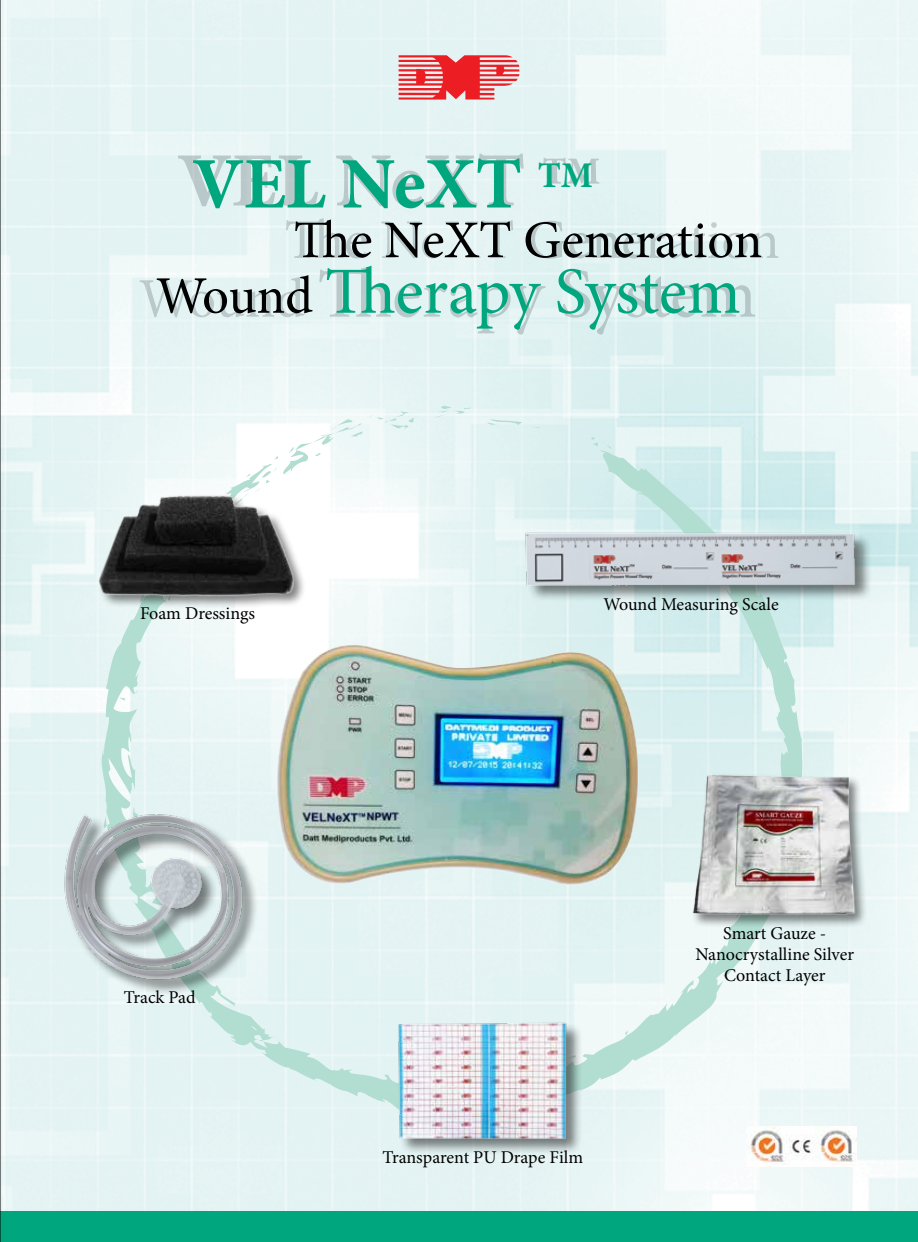
<style>
.page{position:relative;width:918px;height:1242px;background:#fff}
.page>*{position:absolute;margin:0;border:0;box-sizing:border-box;transform-origin:0 0}
.t1{font:700 72.6px "Minion Pro";color:#00a77e}
.t2{font:66px "Minion Pro";letter-spacing:-.005em;color:#00a77e}
.t3{font:52.8px "Minion Pro";color:#000}
.t4{font:18px/21px "Minion Pro";color:#000;text-align:center}
.s1{font-size:52.8px;color:#000}
</style>
<div class="page">
<img style="left:1px;top:0;width:917px;height:1211px">
<div style="left:0;top:1211px;width:918px;height:31px;background:#00a77e"></div>
<img style="left:746px;top:1126px;width:110px;height:41px">
<svg style="left:399px;top:55px;width:120px;height:45px;background:#e97075"></svg>
<svg style="left:178px;top:154px;width:421px;height:52px;background:#d8e7e7"></svg>
<svg style="left:286px;top:218px;width:492px;height:41px;background:#dbe9ea"></svg>
<svg style="left:140px;top:267px;width:615px;height:68px;background:#dcecec"></svg>
<svg style="left:487px;top:419px;width:35px;height:6px"></svg>
<svg style="left:435px;top:406px;width:40px;height:12px"></svg>
<svg style="left:102px;top:450px;width:702px;height:668px;fill:#e3f3f3"></svg>
<svg style="left:272px;top:1035px;width:5px;height:5px"></svg>
<svg style="left:625px;top:1031px;width:3px;height:5px"></svg>
<svg style="left:135px;top:689px;width:3px;height:4px"></svg>
<svg style="left:234px;top:411px;width:183px;height:94px"></svg>
<svg style="left:119px;top:697px;width:6px;height:4px"></svg>
<svg style="left:606px;top:444px;width:6px;height:5px"></svg>
<svg style="left:590px;top:436px;width:8px;height:11px"></svg>
<div style="left:526px;top:532px;width:346px;height:70px;background:#000;opacity:.5"></div>
<img style="left:521px;top:526px;width:339px;height:64px">
<div style="left:398px;top:1023px;width:185px;height:133px;background:#000;opacity:.5"></div>
<img style="left:395px;top:1018px;width:175px;height:126px">
<div style="left:64px;top:814px;width:195px;height:182px;background:#000;opacity:.5"></div>
<img style="left:57px;top:807px;width:192px;height:177px">
<div style="left:691px;top:772px;width:177px;height:156px;background:#000;opacity:.5"></div>
<img style="left:686px;top:764px;width:176px;height:158px">
<div style="left:97px;top:494px;width:210px;height:115px;background:#000;opacity:.5"></div>
<img style="left:84px;top:489px;width:228px;height:116px">
<img style="left:260px;top:630px;width:393px;height:268px">
<hr style="left:0;top:0;width:1px;height:1242px;background:#000">
<h1 class="t1" style="left:192px;top:133px;width:402px">VEL NeXT <sup>TM</sup></h1>
<h3 class="t3" style="left:294px;top:205px;width:470px">The NeXT Generation</h3>
<h2 class="t2" style="left:156px;top:247px;width:586px"><span class="s1">Wound</span> Therapy System</h2>
<p class="t4" style="left:140px;top:603px;width:117px">Foam Dressings</p>
<p class="t4" style="left:124px;top:987px;width:73px">Track Pad</p>
<p class="t4" style="left:603px;top:593px;width:177px">Wound Measuring Scale</p>
<p class="t4" style="left:383px;top:1147px;width:202px">Transparent PU Drape Film</p>
<p class="t4" style="left:695px;top:922px;width:160px">Smart Gauze -<br>Nanocrystalline Silver<br>Contact Layer</p>
</div>
